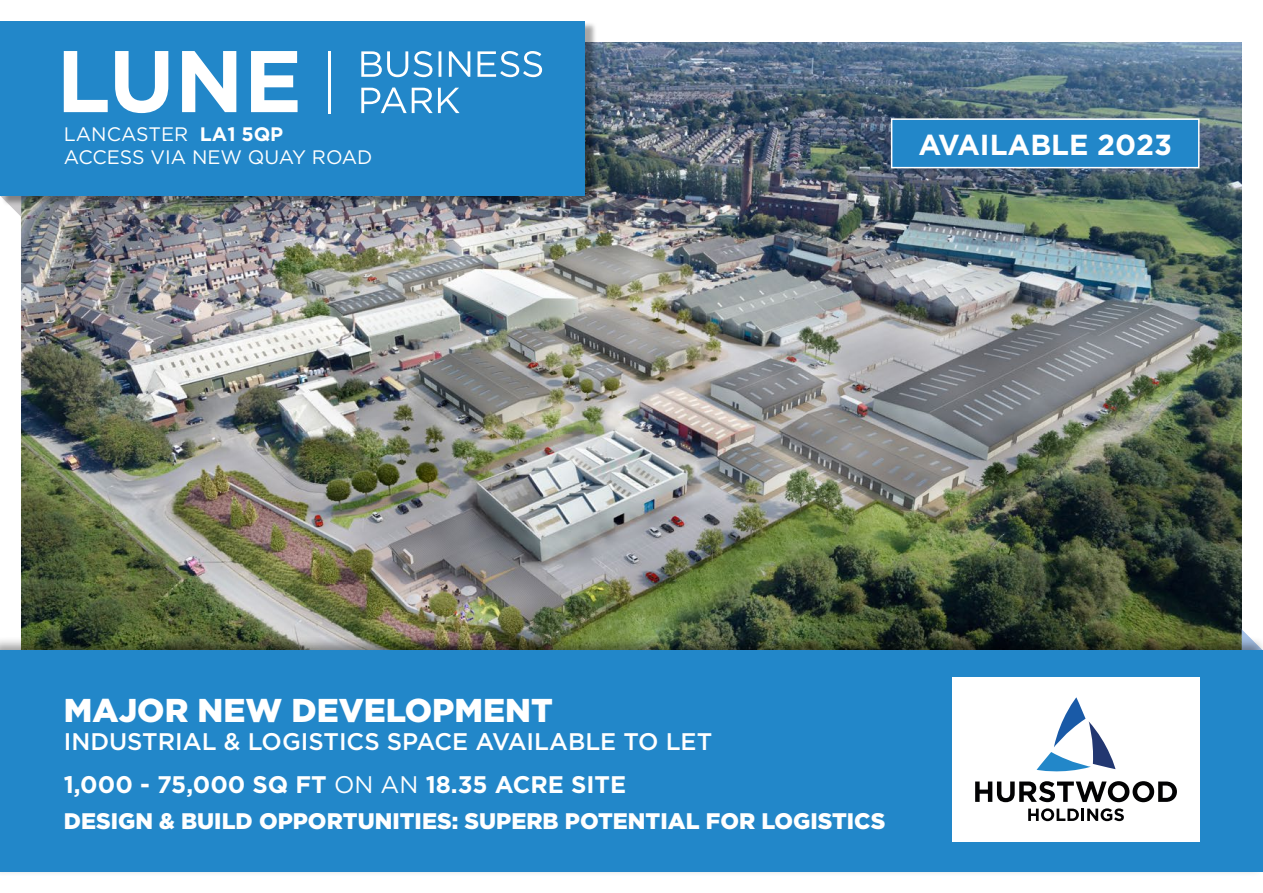
<style>
.page{position:relative;width:1263px;height:893px;background:#fff}
.page>*{position:absolute;margin:0;border:0;box-sizing:border-box;transform-origin:0 0}
.t1{font:900 33px "Gotham HTF";color:#fff}
.t2{font:700 28.95px "Gotham HTF";color:#fff}
.t3{font:500 24px/42.9px "Gotham HTF";color:#fff}
.t4{font:900 22.5px "Gotham HTF";color:#fff}
.t5{font:19.5px/23.9px "Gotham HTF";color:#fff}
.s1{font-weight:700}
.s2{font-weight:400}
</style>
<div class="page">
<img style="left:21px;top:43px;width:1221px;height:593px">
<svg style="left:1242px;top:630px;width:6px;height:6px"></svg>
<svg style="left:0;top:196px;width:21px;height:21px"></svg>
<div style="left:0;top:636px;width:1263px;height:241px;background:#000;opacity:.4"></div>
<div style="left:0;top:651px;width:1263px;height:221px;background:#2287c9"></div>
<div style="left:2px;top:22px;width:594px;height:184px;background:#000;opacity:.35"></div>
<div style="left:0;top:21px;width:585px;height:175px;background:#2287c9"></div>
<svg style="left:64px;top:51px;width:234px;height:62px"></svg>
<svg style="left:361px;top:87px;width:99px;height:26px"></svg>
<svg style="left:361px;top:51px;width:181px;height:26px"></svg>
<hr style="left:328px;top:51px;width:3px;height:62px;background:#fff">
<div style="left:891px;top:118px;width:308px;height:50px;background:#2287c9;border:2px solid #fff"></div>
<div style="left:952px;top:677px;width:247px;height:164px;background:#fff"></div>
<svg style="left:1036px;top:697px;width:79px;height:75px"></svg>
<svg style="left:975px;top:781px;width:202px;height:21px"></svg>
<svg style="left:1028px;top:808px;width:96px;height:13px"></svg>
<p class="t5" style="left:64px;top:121px;width:310px">LANCASTER <span class="s1">LA1 5QP<br></span>ACCESS VIA NEW QUAY ROAD</p>
<p class="t2" style="left:918px;top:128px;width:255px">AVAILABLE 2023</p>
<h1 class="t1" style="left:64px;top:691px;width:491px">MAJOR NEW DEVELOPMENT</h1>
<p class="t3" style="left:64px;top:720px;width:650px">INDUSTRIAL &amp; LOGISTICS SPACE AVAILABLE TO LET<br><span class="s1">1,000 - 75,000 SQ FT</span> <span class="s2">ON AN</span> <span class="s1">18.35 ACRE SITE</span></p>
<p class="t4" style="left:64px;top:808px;width:823px">DESIGN &amp; BUILD OPPORTUNITIES: SUPERB POTENTIAL FOR LOGISTICS</p>
</div>
